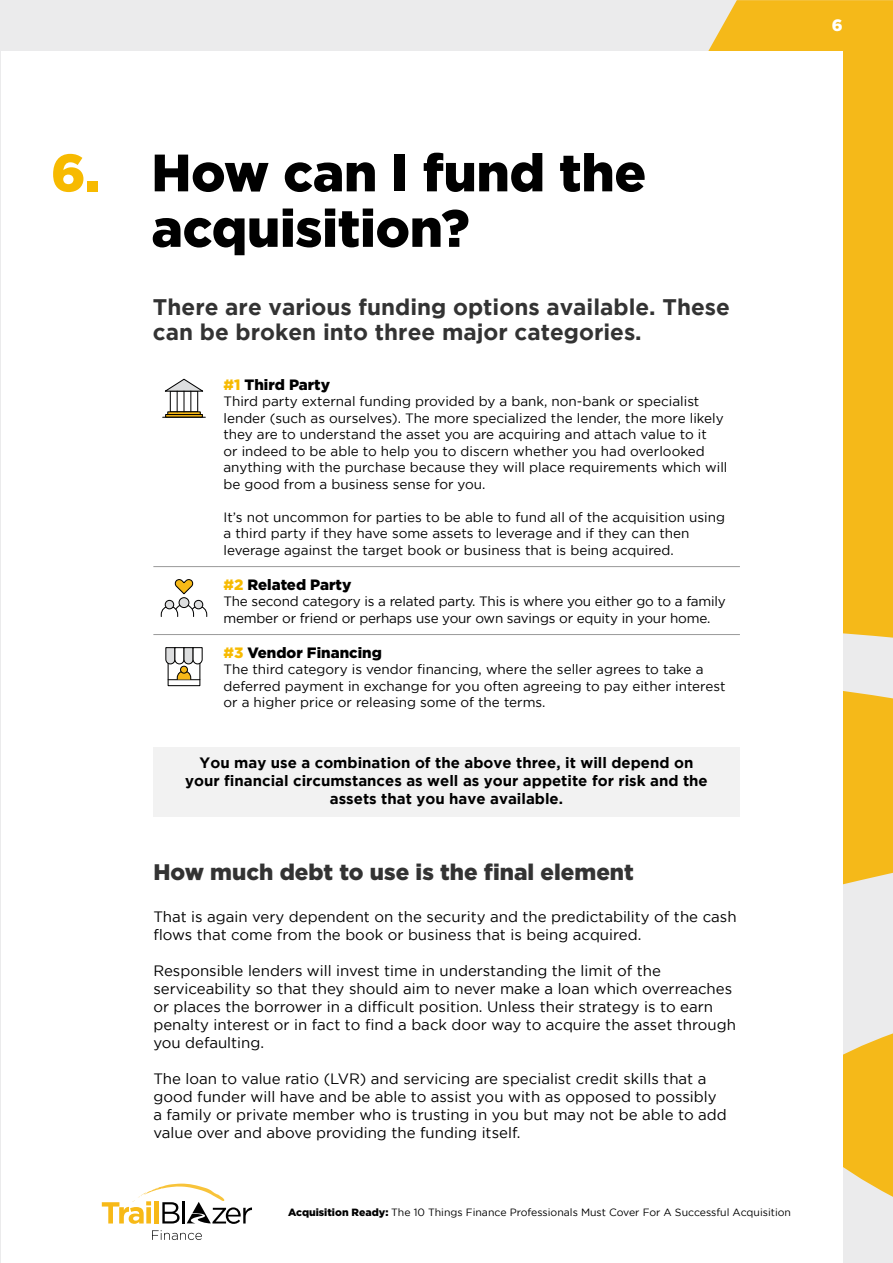
<style>
.page{position:relative;width:893px;height:1263px;background:#fff}
.page>*{position:absolute;margin:0;border:0;box-sizing:border-box;transform-origin:0 0}
.t1{font:900 52.5px/55.5px "Gotham";letter-spacing:-.005em;color:#000}
.t2{font:700 22.5px/25.5px "Gotham";color:#333}
.t3{font:900 22.5px "Gotham";color:#333}
.t4{font:900 16.5px "Gotham";color:#fff}
.t5{font:15px/18px "Gotham";color:#000}
.t6{font:700 15px/18px "Gotham";color:#000;text-align:center}
.t7{font:900 15px "Gotham";color:#000}
.t8{font:13.5px/16.5px "Gotham";color:#000}
.t9{font:10.5px "Gotham";color:#000}
.s1{color:#f7ba00}
.s2{font-weight:900}
</style>
<div class="page">
<svg style="left:387px;top:0;width:506px;height:638px;background:#f1c85b"></svg>
<svg style="left:843px;top:663px;width:50px;height:600px;background:#f0d07a"></svg>
<div style="left:1px;top:51px;width:842px;height:1212px;background:#fff"></div>
<svg style="left:152px;top:1230px;width:50px;height:10px"></svg>
<svg style="left:102px;top:1183px;width:150px;height:41px"></svg>
<hr style="left:153px;top:566px;width:66px;height:1px;background:#999">
<hr style="left:219px;top:566px;width:521px;height:1px;background:#999">
<hr style="left:153px;top:634px;width:66px;height:1px;background:#999">
<hr style="left:219px;top:634px;width:521px;height:1px;background:#999">
<div style="left:165px;top:414px;width:38px;height:4px;border:1px solid #000"></div>
<hr style="left:163px;top:417px;width:42px;height:1px;background:#000">
<svg style="left:164px;top:378px;width:40px;height:34px"></svg>
<div style="left:194px;top:600px;width:9px;height:9px;background:#dddedf;border-radius:50%"></div>
<div style="left:194px;top:600px;width:9px;height:9px;border:1px solid #000;border-radius:50%"></div>
<svg style="left:174px;top:579px;width:20px;height:16px"></svg>
<div style="left:179px;top:598px;width:10px;height:9px;background:#dddedf;border-radius:50%"></div>
<div style="left:179px;top:597px;width:10px;height:11px;border:1px solid #000;border-radius:50%"></div>
<svg style="left:160px;top:603px;width:48px;height:14px"></svg>
<div style="left:165px;top:600px;width:9px;height:9px;background:#dddedf;border-radius:50%"></div>
<div style="left:165px;top:600px;width:9px;height:9px;border:1px solid #000;border-radius:50%"></div>
<div style="left:168px;top:660px;width:32px;height:26px;border:1px solid #000"></div>
<svg style="left:165px;top:647px;width:38px;height:18px"></svg>
<hr style="left:168px;top:679px;width:32px;height:1px;background:#000">
<svg style="left:176px;top:671px;width:16px;height:9px"></svg>
<div style="left:181px;top:666px;width:6px;height:7px;background:#f7b917;border-radius:50%"></div>
<div style="left:180px;top:666px;width:8px;height:8px;border:1px solid #000;border-radius:50%"></div>
<div style="left:153px;top:748px;width:587px;height:69px;background:#f2f2f2"></div>
<p class="t4" style="left:832px;top:15px;width:12px">6</p>
<h1 class="t1" style="left:151px;top:144px;width:496px;text-indent:-100px"><span class="s1">6.</span> How can I fund the acquisition?</h1>
<h2 class="t2" style="left:153px;top:294px;width:578px">There are various funding options available. These can be broken into three major categories.</h2>
<p class="t7" style="left:223px;top:376px;width:108px"><span class="s1">#1</span> Third Party</p>
<p class="t8" style="left:223px;top:393px;width:506px">Third party external funding provided by a bank, non-bank or specialist lender (such as ourselves). The more specialized the lender, the more likely they are to understand the asset you are acquiring and attach value to it<br>or indeed to be able to help you to discern whether you had overlooked anything with the purchase because they will place requirements which will be good from a business sense for you.</p>
<p class="t8" style="left:223px;top:508px;width:503px">It’s not uncommon for parties to be able to fund all of the acquisition using a third party if they have some assets to leverage and if they can then leverage against the target book or business that is being acquired.</p>
<p class="t7" style="left:223px;top:575px;width:129px"><span class="s1">#2</span> Related Party</p>
<p class="t8" style="left:223px;top:593px;width:504px">The second category is a related party. This is where you either go to a family member or friend or perhaps use your own savings or equity in your home.</p>
<p class="t7" style="left:223px;top:643px;width:160px"><span class="s1">#3</span> Vendor Financing</p>
<p class="t8" style="left:223px;top:661px;width:504px">The third category is vendor financing, where the seller agrees to take a deferred payment in exchange for you often agreeing to pay either interest or a higher price or releasing some of the terms.</p>
<p class="t6" style="left:185px;top:753px;width:524px">You may use a combination of the above three, it will depend on your financial circumstances as well as your appetite for risk and the assets that you have available.</p>
<h2 class="t3" style="left:153px;top:859px;width:482px">How much debt to use is the final element</h2>
<p class="t5" style="left:153px;top:907px;width:585px">That is again very dependent on the security and the predictability of the cash flows that come from the book or business that is being acquired.</p>
<p class="t5" style="left:153px;top:961px;width:584px">Responsible lenders will invest time in understanding the limit of the serviceability so that they should aim to never make a loan which overreaches or places the borrower in a difficult position. Unless their strategy is to earn penalty interest or in fact to find a back door way to acquire the asset through you defaulting.</p>
<p class="t5" style="left:153px;top:1069px;width:575px">The loan to value ratio (LVR) and servicing are specialist credit skills that a good funder will have and be able to assist you with as opposed to possibly a family or private member who is trusting in you but may not be able to add value over and above providing the funding itself.</p>
<p class="t9" style="left:288px;top:1206px;width:504px"><span class="s2">Acquisition Ready:</span> The 10 Things Finance Professionals Must Cover For A Successful Acquisition</p>
</div>
